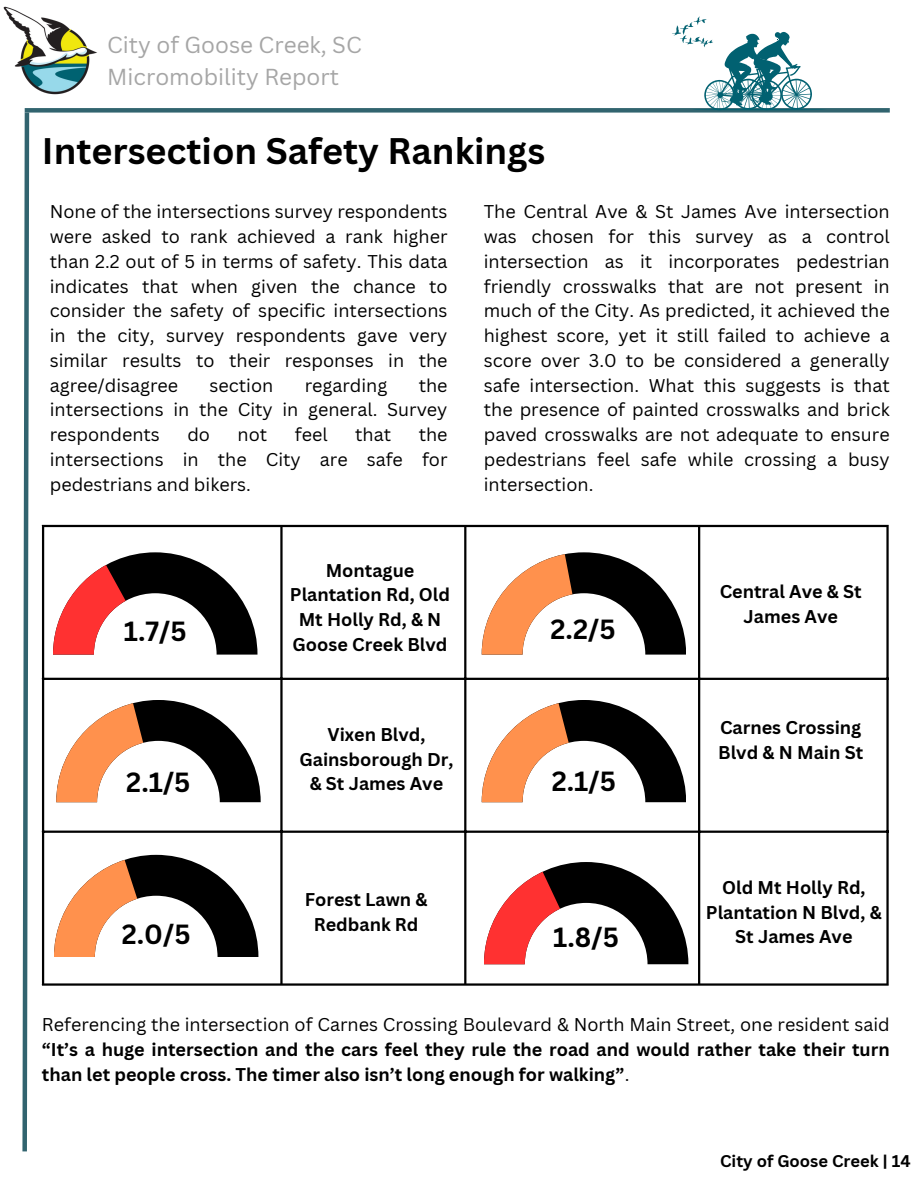
<style>
.page{position:relative;width:918px;height:1188px;background:#fff}
.page>*{position:absolute;margin:0;border:0;box-sizing:border-box;transform-origin:0 0}
.t1{font:700 36px "Canva Sans";color:#000}
.t2{font:700 27px "Canva Sans";color:#000}
.t3{font:22.5px "Canva Sans";color:#a6a6a6}
.t4{font:18px/24.8px "Canva Sans";color:#000;text-align:justify}
.t5{font:700 18px/24.8px "Canva Sans";color:#000;text-align:center}
.t6{font:700 16.5px "Canva Sans";color:#000}
.s1{font-weight:400}
</style>
<div class="page">
<div style="left:25px;top:108px;width:865px;height:5px;background:#31646f"></div>
<svg style="left:22px;top:108px;width:9px;height:1044px"></svg>
<svg style="left:672px;top:16px;width:154px;height:94px"></svg>
<img style="left:3px;top:6px;width:94px;height:89px">
<hr style="left:42px;top:527px;width:2px;height:456px;background:#000">
<hr style="left:280px;top:527px;width:3px;height:456px;background:#000">
<hr style="left:464px;top:527px;width:2px;height:456px;background:#000">
<hr style="left:698px;top:527px;width:2px;height:456px;background:#000">
<hr style="left:886px;top:527px;width:3px;height:456px;background:#000">
<hr style="left:42px;top:525px;width:847px;height:2px;background:#000">
<hr style="left:42px;top:678px;width:847px;height:2px;background:#000">
<hr style="left:42px;top:831px;width:847px;height:2px;background:#000">
<hr style="left:42px;top:983px;width:847px;height:3px;background:#000">
<svg style="left:54px;top:855px;width:204px;height:102px"></svg>
<svg style="left:482px;top:700px;width:204px;height:102px"></svg>
<svg style="left:482px;top:552px;width:204px;height:103px"></svg>
<svg style="left:484px;top:862px;width:204px;height:102px"></svg>
<svg style="left:53px;top:552px;width:204px;height:103px"></svg>
<svg style="left:56px;top:700px;width:205px;height:102px"></svg>
<p class="t3" style="left:107px;top:29px;width:256px">City of Goose Creek, SC</p>
<p class="t3" style="left:107px;top:61px;width:233px">Micromobility Report</p>
<p class="t1" style="left:42px;top:126px;width:505px">Intersection Safety Rankings</p>
<p class="t4" style="left:50px;top:199px;width:399px">None of the intersections survey respondents were asked to rank achieved a rank higher than 2.2 out of 5 in terms of safety. This data indicates that when given the chance to consider the safety of specific intersections in the city, survey respondents gave very similar results to their responses in the agree/disagree</p>
<p class="t4" style="left:50px;top:372px;width:399px;text-indent:369px">the intersections in the City in general. Survey respondents</p>
<p class="t4" style="left:210px;top:372px;width:65px">section</p>
<p class="t4" style="left:305px;top:372px;width:84px">regarding</p>
<p class="t4" style="left:187px;top:422px;width:24px">do</p>
<p class="t4" style="left:238px;top:422px;width:31px">not</p>
<p class="t4" style="left:295px;top:422px;width:34px">feel</p>
<p class="t4" style="left:355px;top:422px;width:37px">that</p>
<p class="t4" style="left:50px;top:422px;width:399px;text-indent:369px">the intersections in the City are safe for pedestrians and bikers.</p>
<p class="t2" style="left:124px;top:612px;width:64px">1.7/5</p>
<p class="t2" style="left:126px;top:763px;width:66px">2.1/5</p>
<p class="t5" style="left:290px;top:557px;width:162px">Montague<br>Plantation Rd, Old<br>Mt Holly Rd, &amp; N<br>Goose Creek Blvd</p>
<p class="t5" style="left:299px;top:722px;width:155px">Vixen Blvd,<br>Gainsborough Dr, &amp; St James Ave</p>
<p class="t4" style="left:484px;top:199px;width:407px">The Central Ave &amp; St James Ave intersection was chosen for this survey as a control intersection as it incorporates pedestrian friendly crosswalks that are not present in much of the City. As predicted, it achieved the highest score, yet it still failed to achieve a score over 3.0 to be considered a generally safe intersection. What this suggests is that the presence of painted crosswalks and brick paved crosswalks are not adequate to ensure pedestrians feel safe while crossing a busy intersection.</p>
<p class="t2" style="left:551px;top:610px;width:67px">2.2/5</p>
<p class="t2" style="left:552px;top:762px;width:66px">2.1/5</p>
<p class="t5" style="left:720px;top:578px;width:144px">Central Ave &amp; St<br>James Ave</p>
<p class="t5" style="left:718px;top:715px;width:147px;text-align:left">Carnes Crossing<br>Blvd &amp; N Main St</p>
<p class="t2" style="left:122px;top:915px;width:70px">2.0/5</p>
<p class="t5" style="left:305px;top:887px;width:124px">Forest Lawn &amp;<br>Redbank Rd</p>
<p class="t2" style="left:553px;top:918px;width:67px">1.8/5</p>
<p class="t5" style="left:706px;top:875px;width:177px">Old Mt Holly Rd,<br>Plantation N Blvd, &amp;<br>St James Ave</p>
<p class="t5" style="left:42px;top:1012px;width:849px;text-align:justify"><span class="s1">Referencing the intersection of Carnes Crossing Boulevard &amp; North Main Street, one resident said </span>“It’s a huge intersection and the cars feel they rule the road and would rather take their turn than let people cross. The timer also isn’t long enough for walking”<span class="s1">.</span></p>
<p class="t6" style="left:720px;top:1149px;width:192px">City of Goose Creek | 14</p>
</div>
